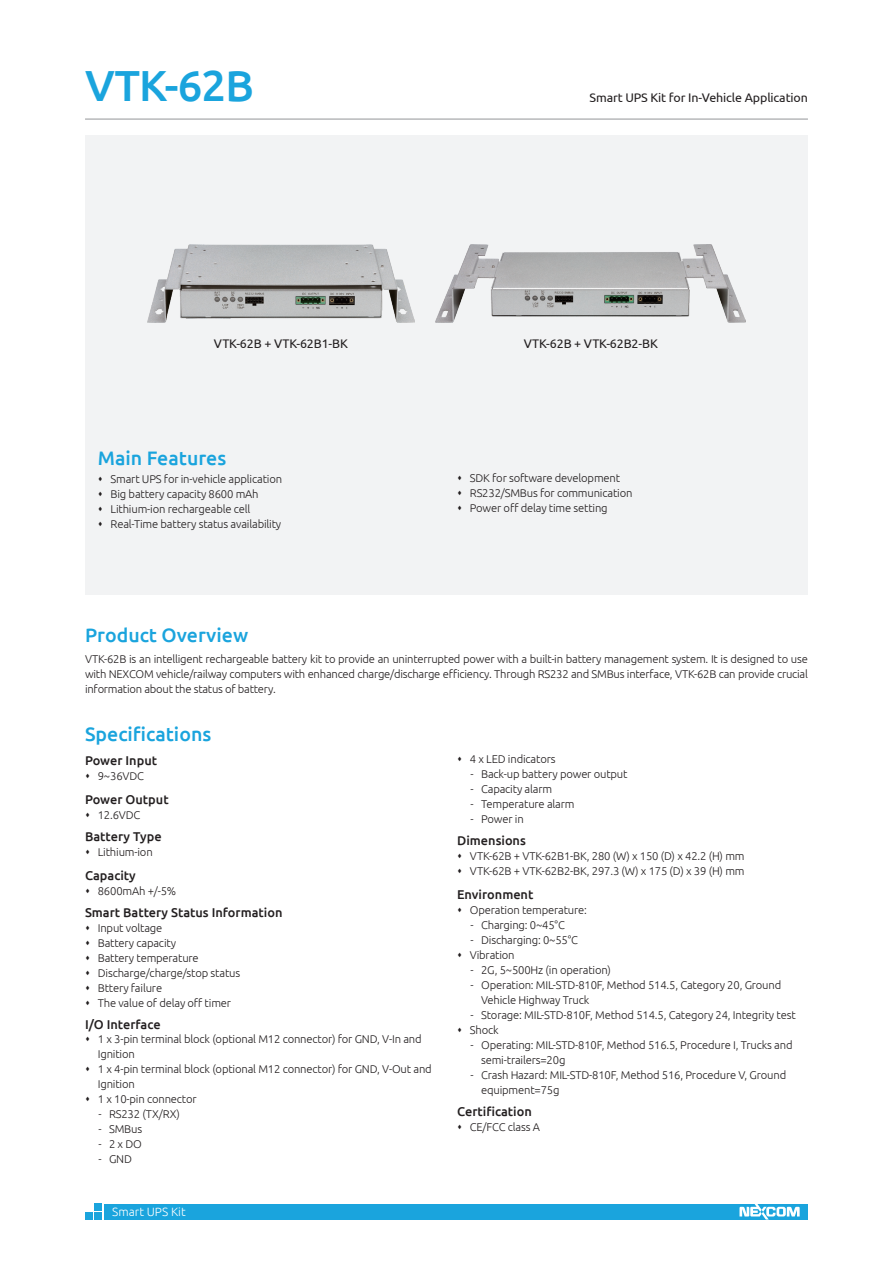
<style>
.page{position:relative;width:893px;height:1263px;background:#fff}
.page>*{position:absolute;margin:0;border:0;box-sizing:border-box;transform-origin:0 0}
.model_name{font:500 43.5px "Ubuntu";letter-spacing:-.02em;color:#1aa4dd}
.t1{font:500 19.5px "Ubuntu";color:#1aa4dd}
.item{font:500 12.75px "Ubuntu";color:#231f20}
.model_describe{font:12.45px "Ubuntu";letter-spacing:-.01em;color:#231f20}
.t2{font:300 12px "Ubuntu";color:#fff}
.product_overview{font:300 11.25px/15px "Ubuntu";letter-spacing:-.015em;color:#231f20}
</style>
<div class="page">
<div style="left:85px;top:136px;width:723px;height:459px;background:#f2f3f4"></div>
<div style="left:104px;top:1204px;width:704px;height:15px;background:#1aa4dd"></div>
<div style="left:94px;top:1203px;width:7px;height:7px;background:#1aa4dd"></div>
<div style="left:94px;top:1213px;width:7px;height:7px;background:#1aa4dd"></div>
<div style="left:85px;top:1213px;width:7px;height:7px;background:#1aa4dd"></div>
<svg style="left:739px;top:1204px;width:61px;height:15px"></svg>
<hr style="left:85px;top:119px;width:723px;height:1px;background:#939598">
<img style="left:147px;top:245px;width:268px;height:77px">
<img style="left:436px;top:245px;width:310px;height:77px">
<p class="model_name" style="left:85px;top:58px;width:170px">VTK-62B</p>
<p class="model_describe" style="left:590px;top:90px;width:220px">Smart UPS Kit for In-Vehicle Application</p>
<p class="model_describe" style="left:214px;top:336px;width:135px">VTK-62B + VTK-62B1-BK</p>
<p class="model_describe" style="left:524px;top:336px;width:135px">VTK-62B + VTK-62B2-BK</p>
<h2 class="t1" style="left:98px;top:446px;width:130px">Main Features</h2>
<p class="product_overview" style="left:111px;top:471px;width:173px">Smart UPS for in-vehicle application</p>
<p class="product_overview" style="left:111px;top:486px;width:150px">Big battery capacity 8600 mAh</p>
<p class="product_overview" style="left:111px;top:501px;width:141px">Lithium-ion rechargeable cell</p>
<p class="product_overview" style="left:111px;top:516px;width:172px">Real-Time battery status availability</p>
<p class="product_overview" style="left:470px;top:470px;width:152px">SDK for software development</p>
<p class="product_overview" style="left:470px;top:485px;width:164px">RS232/SMBus for communication</p>
<p class="product_overview" style="left:470px;top:500px;width:139px">Power off delay time setting</p>
<p class="t1" style="left:85px;top:622px;width:165px">Product Overview</p>
<p class="product_overview" style="left:85px;top:651px;width:724px;text-align:justify">VTK-62B is an intelligent rechargeable battery kit to provide an uninterrupted power with a built-in battery management system. It is designed to use with NEXCOM vehicle/railway computers with enhanced charge/discharge efficiency. Through RS232 and SMBus interface, VTK-62B can provide crucial information about the status of battery.</p>
<p class="t1" style="left:85px;top:722px;width:128px">Specifications</p>
<p class="item" style="left:85px;top:753px;width:74px">Power Input</p>
<p class="product_overview" style="left:98px;top:768px;width:48px">9~36VDC</p>
<p class="item" style="left:85px;top:792px;width:85px">Power Output</p>
<p class="product_overview" style="left:98px;top:807px;width:44px">12.6VDC</p>
<p class="item" style="left:85px;top:828px;width:78px">Battery Type</p>
<p class="product_overview" style="left:98px;top:844px;width:56px">Lithium-ion</p>
<p class="item" style="left:85px;top:867px;width:52px">Capacity</p>
<p class="product_overview" style="left:98px;top:883px;width:80px">8600mAh +/-5%</p>
<p class="item" style="left:85px;top:904px;width:199px">Smart Battery Status Information</p>
<p class="product_overview" style="left:98px;top:920px;width:66px">Input voltage</p>
<p class="product_overview" style="left:98px;top:935px;width:80px">Battery capacity</p>
<p class="product_overview" style="left:98px;top:950px;width:103px">Battery temperature</p>
<p class="product_overview" style="left:98px;top:965px;width:144px">Discharge/charge/stop status</p>
<p class="product_overview" style="left:98px;top:980px;width:66px">Bttery failure</p>
<p class="product_overview" style="left:98px;top:995px;width:135px">The value of delay off timer</p>
<p class="item" style="left:85px;top:1016px;width:77px">I/O Interface</p>
<p class="product_overview" style="left:98px;top:1032px;width:325px">1 x 3-pin terminal block (optional M12 connector) for GND, V-In and<br>Ignition</p>
<p class="product_overview" style="left:98px;top:1061px;width:335px">1 x 4-pin terminal block (optional M12 connector) for GND, V-Out and<br>Ignition</p>
<p class="product_overview" style="left:98px;top:1091px;width:100px">1 x 10-pin connector</p>
<p class="product_overview" style="left:99px;top:1106px;width:83px">- RS232 (TX/RX)</p>
<p class="product_overview" style="left:99px;top:1121px;width:45px">- SMBus</p>
<p class="product_overview" style="left:99px;top:1136px;width:45px">- 2 x DO</p>
<p class="product_overview" style="left:99px;top:1151px;width:35px">- GND</p>
<p class="t2" style="left:112px;top:1204px;width:75px">Smart UPS Kit</p>
<p class="product_overview" style="left:470px;top:752px;width:87px">4 x LED indicators</p>
<p class="product_overview" style="left:471px;top:767px;width:158px">- Back-up battery power output</p>
<p class="product_overview" style="left:471px;top:782px;width:83px">- Capacity alarm</p>
<p class="product_overview" style="left:471px;top:797px;width:105px">- Temperature alarm</p>
<p class="product_overview" style="left:471px;top:812px;width:55px">- Power in</p>
<p class="item" style="left:457px;top:832px;width:70px">Dimensions</p>
<p class="product_overview" style="left:470px;top:848px;width:276px">VTK-62B + VTK-62B1-BK, 280 (W) x 150 (D) x 42.2 (H) mm</p>
<p class="product_overview" style="left:470px;top:863px;width:276px">VTK-62B + VTK-62B2-BK, 297.3 (W) x 175 (D) x 39 (H) mm</p>
<p class="item" style="left:457px;top:886px;width:78px">Environment</p>
<p class="product_overview" style="left:470px;top:902px;width:119px">Operation temperature:</p>
<p class="product_overview" style="left:471px;top:917px;width:96px">- Charging: 0~45°C</p>
<p class="product_overview" style="left:471px;top:932px;width:109px">- Discharging: 0~55°C</p>
<p class="product_overview" style="left:470px;top:947px;width:46px">Vibration</p>
<p class="product_overview" style="left:471px;top:962px;width:142px">- 2G, 5~500Hz (in operation)</p>
<p class="product_overview" style="left:481px;top:977px;width:302px;text-indent:-10px">- Operation: MIL-STD-810F, Method 514.5, Category 20, Ground<br>Vehicle Highway Truck</p>
<p class="product_overview" style="left:471px;top:1007px;width:327px">- Storage: MIL-STD-810F, Method 514.5, Category 24, Integrity test</p>
<p class="product_overview" style="left:470px;top:1022px;width:30px">Shock</p>
<p class="product_overview" style="left:481px;top:1037px;width:313px;text-indent:-10px">- Operating: MIL-STD-810F, Method 516.5, Procedure I, Trucks and semi-trailers=20g</p>
<p class="product_overview" style="left:481px;top:1067px;width:307px;text-indent:-10px">- Crash Hazard: MIL-STD-810F, Method 516, Procedure V, Ground equipment=75g</p>
<p class="item" style="left:457px;top:1103px;width:76px">Certification</p>
<p class="product_overview" style="left:470px;top:1119px;width:72px">CE/FCC class A</p>
</div>
